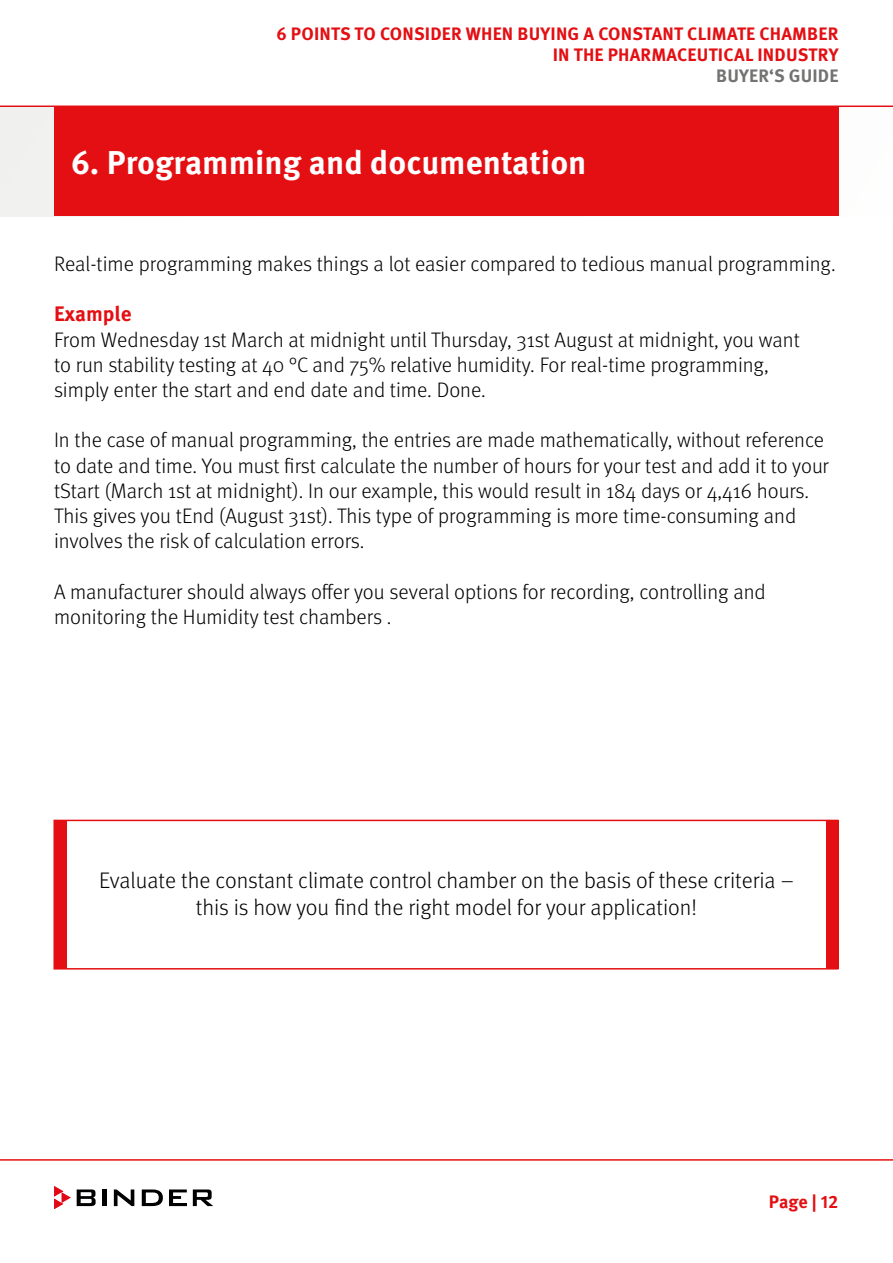
<style>
.page{position:relative;width:893px;height:1263px;background:#fff}
.page>*{position:absolute;margin:0;border:0;box-sizing:border-box;transform-origin:0 0}
.t1{font:700 33px "Meta Pro";color:#fff}
.t2{font:300 22.5px/27px "Meta Pro";color:#000;text-align:center}
.t3{font:300 21px/25.2px "Meta Pro";color:#000}
.t4{font:700 21px "Meta Pro";color:#e30f13}
.t5{font:700 18px/21px "Meta Pro";letter-spacing:.01em;color:#e30f13;text-align:right}
.t6{font:700 18px "Meta Pro";letter-spacing:.01em;color:#737372}
</style>
<div class="page">
<svg style="left:0;top:1159px;width:893px;height:48px"></svg>
<svg style="left:77px;top:1189px;width:19px;height:17px"></svg>
<hr style="left:102px;top:1189px;width:4px;height:17px;background:#000">
<svg style="left:114px;top:1189px;width:20px;height:17px"></svg>
<svg style="left:142px;top:1189px;width:21px;height:17px"></svg>
<svg style="left:169px;top:1189px;width:18px;height:17px"></svg>
<svg style="left:193px;top:1189px;width:20px;height:17px"></svg>
<svg style="left:54px;top:1186px;width:16px;height:23px"></svg>
<svg style="left:0;top:105px;width:893px;height:2px"></svg>
<div style="left:0;top:107px;width:893px;height:109px;background:linear-gradient(to bottom,#f6f2f2,#f7f3f3)"></div>
<div style="left:54px;top:106px;width:784px;height:110px;background:#e30f13"></div>
<div style="left:53px;top:820px;width:785px;height:149px;border:2px solid #e30f13"></div>
<div style="left:826px;top:820px;width:12px;height:149px;background:#e30f13"></div>
<div style="left:55px;top:820px;width:12px;height:149px;background:#e30f13"></div>
<p class="t5" style="left:276px;top:22px;width:564px">6 POINTS TO CONSIDER WHEN BUYING A CONSTANT CLIMATE CHAMBER<br>IN THE PHARMACEUTICAL INDUSTRY</p>
<p class="t6" style="left:716px;top:61px;width:124px">BUYER‘S GUIDE</p>
<p class="t1" style="left:71px;top:136px;width:517px">6. Programming and documentation</p>
<p class="t3" style="left:54px;top:250px;width:783px">Real-time programming makes things a lot easier compared to tedious manual programming.</p>
<p class="t4" style="left:54px;top:298px;width:79px">Example</p>
<p class="t3" style="left:54px;top:326px;width:747px">From Wednesday 1st March at midnight until Thursday, 31st August at midnight, you want to run stability testing at 40 °C and 75% relative humidity. For real-time programming, simply enter the start and end date and time. Done.</p>
<p class="t3" style="left:54px;top:426px;width:776px">In the case of manual programming, the entries are made mathematically, without reference to date and time. You must first calculate the number of hours for your test and add it to your tStart (March 1st at midnight). In our example, this would result in 184 days or 4,416 hours.<br>This gives you tEnd (August 31st). This type of programming is more time-consuming and involves the risk of calculation errors.</p>
<p class="t3" style="left:54px;top:578px;width:713px">A manufacturer should always offer you several options for recording, controlling and monitoring the Humidity test chambers .</p>
<p class="t2" style="left:99px;top:865px;width:696px">Evaluate the constant climate control chamber on the basis of these criteria – this is how you find the right model for your application!</p>
<p class="t5" style="left:769px;top:1190px;width:71px">Page | 12</p>
</div>
